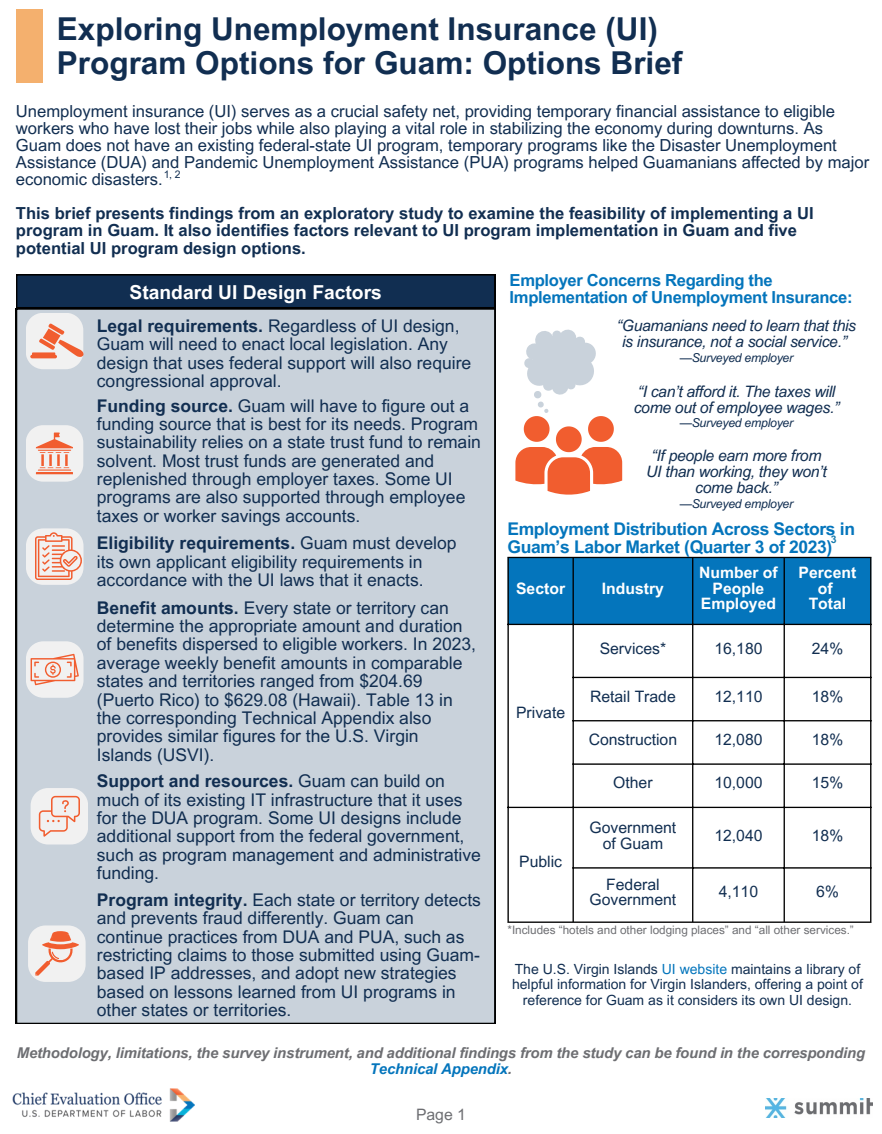
<style>
.page{position:relative;width:882px;height:1134px;background:#fff}
.page>*{position:absolute;margin:0;border:0;box-sizing:border-box;transform-origin:0 0}
.t1{font:700 31.5px/34.1px "Arial MT Pro";color:#112e51}
.t2{font:700 19.25px "Arial MT Pro";color:#fff}
.t3{font:17.5px/18.4px "Arial MT Pro";color:#112e51}
.t4{font:700 17.5px/18.4px "Arial MT Pro";letter-spacing:-.02em;color:#0475bc}
.t5{font:16.62px/17.2px "Arial MT Pro";color:#112e51}
.t6{font:700 16.62px/17px "Arial MT Pro";color:#112e51}
.t7{font:700 16.62px/17.2px "Arial MT Pro";letter-spacing:-.02em;color:#0475bc}
.t8{font:italic 15.75px/16.3px "Arial MT Pro";letter-spacing:-.02em;color:#112e51;text-align:center}
.t9{font:15.75px/15.8px "Arial MT Pro";color:#112e51;text-align:center}
.t10{font:700 15.75px/15.8px "Arial MT Pro";color:#fff;text-align:center}
.t11{font:15.75px "Arial MT Pro";color:#6d6e72}
.t12{font:italic 700 14.88px/16.1px "Arial MT Pro";letter-spacing:-.01em;color:#6d6e72;text-align:center}
.t13{font:14px/15.2px "Arial MT Pro";color:#112e51;text-align:center}
.t14{font:italic 12.25px "Arial MT Pro";letter-spacing:-.02em;color:#112e51}
.t15{font:11.72px "Arial MT Pro";color:#6d6e72}
.t16{font:10.5px "Arial MT Pro";color:#112e51}
.t17{font:700 10.5px "Arial MT Pro";color:#177bad}
.s1{font-weight:700}
.s2{color:#0475bc}
</style>
<div class="page">
<div style="left:16px;top:369px;width:479px;height:655px;background:#c9d2db"></div>
<svg style="left:16px;top:274px;width:479px;height:95px;background:#8591a1"></svg>
<svg style="left:26px;top:528px;width:58px;height:57px"></svg>
<div style="left:509px;top:558px;width:361px;height:66px;background:#0475bc"></div>
<hr style="left:507px;top:558px;width:2px;height:364px;background:#000">
<hr style="left:573px;top:558px;width:1px;height:364px;background:#000">
<hr style="left:692px;top:558px;width:1px;height:364px;background:#000">
<hr style="left:784px;top:558px;width:1px;height:364px;background:#000">
<hr style="left:870px;top:558px;width:1px;height:364px;background:#000">
<hr style="left:507px;top:557px;width:364px;height:1px;background:#000">
<hr style="left:507px;top:624px;width:364px;height:1px;background:#000">
<hr style="left:573px;top:677px;width:298px;height:1px;background:#000">
<hr style="left:573px;top:720px;width:298px;height:1px;background:#000">
<hr style="left:573px;top:763px;width:298px;height:2px;background:#000">
<hr style="left:507px;top:807px;width:364px;height:1px;background:#000">
<hr style="left:573px;top:867px;width:298px;height:2px;background:#000">
<hr style="left:507px;top:922px;width:364px;height:1px;background:#000">
<svg style="left:28px;top:925px;width:58px;height:57px"></svg>
<svg style="left:26px;top:425px;width:57px;height:57px"></svg>
<svg style="left:26px;top:641px;width:58px;height:57px"></svg>
<svg style="left:31px;top:788px;width:57px;height:57px"></svg>
<svg style="left:515px;top:329px;width:107px;height:166px"></svg>
<img style="left:12px;top:1088px;width:183px;height:33px">
<img style="left:766px;top:1098px;width:106px;height:20px">
<div style="left:16px;top:9px;width:26px;height:73px;background:#f4b06e"></div>
<h1 class="t1" style="left:57px;top:16px;width:627px">Exploring Unemployment Insurance (UI)<br>Program Options for Guam: Options Brief</h1>
<p class="t5" style="left:16px;top:105px;width:855px">Unemployment insurance (UI) serves as a crucial safety net, providing temporary financial assistance to eligible workers who have lost their jobs while also playing a vital role in stabilizing the economy during downturns. As Guam does not have an existing federal-state UI program, temporary programs like the Disaster Unemployment Assistance (DUA) and Pandemic Unemployment Assistance (PUA) programs helped Guamanians affected by major economic disasters.</p>
<p class="t6" style="left:16px;top:207px;width:799px">This brief presents findings from an exploratory study to examine the feasibility of implementing a UI program in Guam. It also identifies factors relevant to UI program implementation in Guam and five potential UI program design options.</p>
<p class="t16" style="left:164px;top:171px;width:18px">1, 2</p>
<p class="t2" style="left:130px;top:285px;width:254px">Standard UI Design Factors</p>
<p class="t3" style="left:97px;top:319px;width:376px"><span class="s1">Legal requirements.</span> Regardless of UI design, Guam will need to enact local legislation. Any design that uses federal support will also require congressional approval.</p>
<p class="t3" style="left:97px;top:398px;width:386px"><span class="s1">Funding source.</span> Guam will have to figure out a funding source that is best for its needs. Program sustainability relies on a state trust fund to remain solvent. Most trust funds are generated and replenished through employer taxes. Some UI programs are also supported through employee taxes or worker savings accounts.</p>
<p class="t3" style="left:97px;top:536px;width:361px"><span class="s1">Eligibility requirements.</span> Guam must develop its own applicant eligibility requirements in accordance with the UI laws that it enacts.</p>
<p class="t3" style="left:97px;top:601px;width:381px"><span class="s1">Benefit amounts.</span> Every state or territory can determine the appropriate amount and duration of benefits dispersed to eligible workers. In 2023, average weekly benefit amounts in comparable states and territories ranged from $204.69 (Puerto Rico) to $629.08 (Hawaii). Table 13 in the corresponding Technical Appendix also provides similar figures for the U.S. Virgin Islands (USVI).</p>
<p class="t3" style="left:97px;top:774px;width:386px"><span class="s1">Support and resources.</span> Guam can build on much of its existing IT infrastructure that it uses for the DUA program. Some UI designs include additional support from the federal government, such as program management and administrative funding.</p>
<p class="t3" style="left:97px;top:893px;width:386px"><span class="s1">Program integrity.</span> Each state or territory detects and prevents fraud differently. Guam can continue practices from DUA and PUA, such as restricting claims to those submitted using Guam&shy;based IP addresses, and adopt new strategies based on lessons learned from UI programs in other states or territories.</p>
<p class="t7" style="left:510px;top:273px;width:344px">Employer Concerns Regarding the<br>Implementation of Unemployment Insurance:</p>
<p class="t8" style="left:617px;top:319px;width:241px">“Guamanians need to learn that this is insurance, not a social service.”</p>
<p class="t14" style="left:680px;top:353px;width:115px">—Surveyed employer</p>
<p class="t8" style="left:634px;top:385px;width:207px;text-align:left">“I can’t afford it. The taxes will come out of employee wages.”</p>
<p class="t14" style="left:680px;top:418px;width:115px">—Surveyed employer</p>
<p class="t8" style="left:646px;top:449px;width:182px">“If people earn more from<br>UI than working, they won’t come back.”</p>
<p class="t14" style="left:680px;top:499px;width:115px">—Surveyed employer</p>
<p class="t4" style="left:507px;top:522px;width:349px">Employment Distribution Across Sectors in<br>Guam’s Labor Market (Quarter 3 of 2023)</p>
<p class="t17" style="left:831px;top:535px;width:7px">3</p>
<p class="t10" style="left:516px;top:582px;width:51px">Sector</p>
<p class="t10" style="left:602px;top:582px;width:64px">Industry</p>
<p class="t10" style="left:699px;top:566px;width:80px">Number of<br>People<br>Employed</p>
<p class="t10" style="left:799px;top:566px;width:59px">Percent of<br>Total</p>
<p class="t9" style="left:516px;top:707px;width:51px">Private</p>
<p class="t9" style="left:519px;top:856px;width:44px">Public</p>
<p class="t9" style="left:600px;top:643px;width:68px">Services*</p>
<p class="t9" style="left:714px;top:643px;width:50px">16,180</p>
<p class="t9" style="left:812px;top:643px;width:33px">24%</p>
<p class="t9" style="left:590px;top:690px;width:87px">Retail Trade</p>
<p class="t9" style="left:714px;top:690px;width:50px">12,110</p>
<p class="t9" style="left:812px;top:690px;width:33px">18%</p>
<p class="t9" style="left:589px;top:734px;width:90px">Construction</p>
<p class="t9" style="left:714px;top:734px;width:50px">12,080</p>
<p class="t9" style="left:812px;top:734px;width:33px">18%</p>
<p class="t9" style="left:613px;top:777px;width:41px">Other</p>
<p class="t9" style="left:714px;top:777px;width:50px">10,000</p>
<p class="t9" style="left:812px;top:777px;width:33px">15%</p>
<p class="t9" style="left:590px;top:822px;width:88px">Government of Guam</p>
<p class="t9" style="left:714px;top:829px;width:50px">12,040</p>
<p class="t9" style="left:812px;top:829px;width:33px">18%</p>
<p class="t9" style="left:590px;top:878px;width:88px">Federal<br>Government</p>
<p class="t9" style="left:719px;top:886px;width:41px">4,110</p>
<p class="t9" style="left:816px;top:886px;width:24px">6%</p>
<p class="t15" style="left:507px;top:925px;width:348px">*Includes “hotels and other lodging places” and “all other services.”</p>
<p class="t13" style="left:512px;top:964px;width:352px">The U.S. Virgin Islands <span class="s2">UI website</span> maintains a library of helpful information for Virgin Islanders, offering a point of reference for Guam as it considers its own UI design.</p>
<p class="t12" style="left:17px;top:1047px;width:850px">Methodology, limitations, the survey instrument, and additional findings from the study can be found in the corresponding<br><span class="s2">Technical Appendix</span>.</p>
<p class="t11" style="left:416px;top:1108px;width:51px">Page 1</p>
</div>
